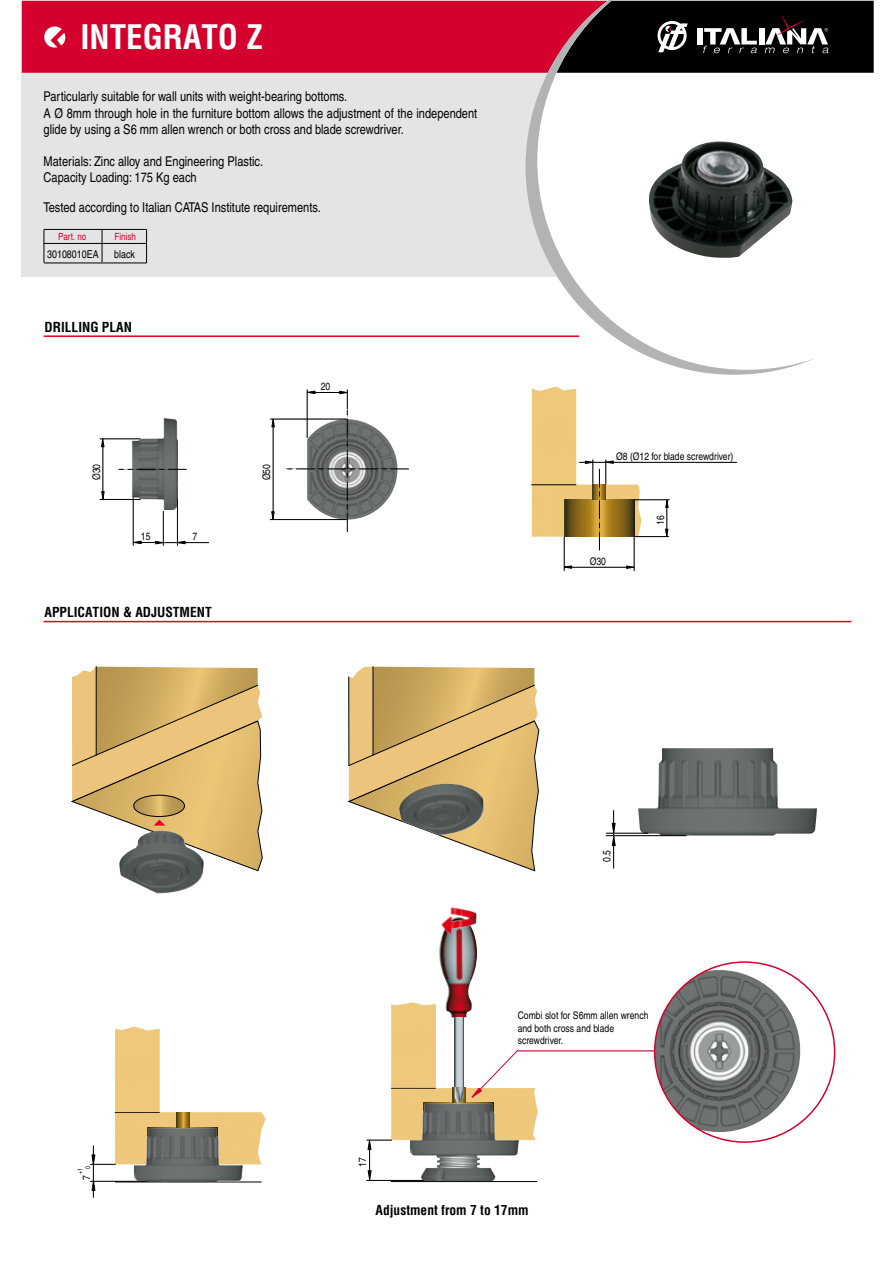
<style>
.page{position:relative;width:893px;height:1263px;background:#fff}
.page>*{position:absolute;margin:0;border:0;box-sizing:border-box;transform-origin:0 0}
.t1{font:700 condensed 33px "Helvetica";color:#fff}
.t2{font:condensed 13.5px/16.2px "Helvetica";color:#000}
.t3{font:700 condensed 13.5px "Helvetica";color:#000}
.t4{font:condensed 10.8px "Helvetica";color:#000}
.t5{font:condensed 10.5px/12.6px "Helvetica";color:#000}
.t6{font:condensed 9.9px "Helvetica";color:#d4002d}
.t7{font:condensed 6.6px/7.9px "Helvetica";color:#000}
</style>
<div class="page">
<hr style="left:44px;top:335px;width:535px;height:2px;background:#e2001a">
<hr style="left:44px;top:621px;width:807px;height:1px;background:#e2001a">
<hr style="left:115px;top:1181px;width:147px;height:1px;background:#000">
<hr style="left:391px;top:1181px;width:146px;height:1px;background:#000">
<img style="left:638px;top:748px;width:179px;height:87px">
<img style="left:120px;top:871px;width:83px;height:22px">
<svg style="left:72px;top:667px;width:191px;height:204px;background:#d3b67b"></svg>
<svg style="left:348px;top:667px;width:191px;height:204px"></svg>
<hr style="left:373px;top:667px;width:1px;height:88px;background:#000">
<img style="left:398px;top:784px;width:86px;height:51px">
<hr style="left:613px;top:810px;width:1px;height:58px;background:#000">
<hr style="left:606px;top:835px;width:80px;height:1px;background:#000">
<svg style="left:612px;top:823px;width:4px;height:23px"></svg>
<hr style="left:606px;top:833px;width:42px;height:1px;background:#000">
<img style="left:532px;top:485px;width:110px;height:52px">
<div style="left:532px;top:386px;width:44px;height:98px;background:#eec87b"></div>
<img style="left:133px;top:419px;width:45px;height:91px">
<hr style="left:531px;top:484px;width:45px;height:1px;background:#000">
<img style="left:564px;top:500px;width:70px;height:37px">
<hr style="left:133px;top:542px;width:30px;height:1px;background:#000">
<hr style="left:163px;top:511px;width:1px;height:34px;background:#000">
<svg style="left:155px;top:541px;width:9px;height:3px"></svg>
<svg style="left:134px;top:541px;width:8px;height:3px"></svg>
<hr style="left:133px;top:498px;width:1px;height:47px;background:#000">
<hr style="left:163px;top:542px;width:46px;height:1px;background:#000">
<hr style="left:177px;top:499px;width:1px;height:46px;background:#000">
<svg style="left:177px;top:541px;width:9px;height:3px"></svg>
<hr style="left:103px;top:446px;width:1px;height:53px;background:#000">
<hr style="left:100px;top:439px;width:40px;height:1px;background:#000">
<hr style="left:100px;top:499px;width:40px;height:1px;background:#000">
<svg style="left:101px;top:438px;width:4px;height:9px"></svg>
<svg style="left:101px;top:491px;width:4px;height:8px"></svg>
<svg style="left:119px;top:469px;width:67px;height:1px"></svg>
<hr style="left:273px;top:421px;width:1px;height:98px;background:#000">
<hr style="left:270px;top:519px;width:76px;height:1px;background:#000">
<svg style="left:271px;top:511px;width:4px;height:9px"></svg>
<hr style="left:270px;top:419px;width:76px;height:1px;background:#000">
<svg style="left:271px;top:419px;width:4px;height:8px"></svg>
<svg style="left:285px;top:390px;width:124px;height:141px"></svg>
<hr style="left:667px;top:500px;width:1px;height:36px;background:#000">
<hr style="left:635px;top:536px;width:34px;height:1px;background:#000">
<svg style="left:665px;top:529px;width:3px;height:8px"></svg>
<svg style="left:665px;top:500px;width:4px;height:8px"></svg>
<hr style="left:635px;top:499px;width:34px;height:1px;background:#000">
<hr style="left:564px;top:567px;width:64px;height:1px;background:#000">
<hr style="left:564px;top:537px;width:1px;height:34px;background:#000">
<svg style="left:564px;top:565px;width:8px;height:4px"></svg>
<hr style="left:634px;top:537px;width:1px;height:34px;background:#000">
<svg style="left:626px;top:565px;width:8px;height:4px"></svg>
<hr style="left:579px;top:462px;width:158px;height:1px;background:#000">
<svg style="left:585px;top:460px;width:29px;height:90px"></svg>
<img style="left:391px;top:1088px;width:147px;height:52px">
<img style="left:115px;top:1112px;width:151px;height:52px">
<hr style="left:115px;top:1112px;width:45px;height:1px;background:#000">
<img style="left:148px;top:1127px;width:70px;height:1px">
<img style="left:134px;top:1128px;width:109px;height:53px">
<img style="left:176px;top:1112px;width:13px;height:15px">
<img style="left:424px;top:1103px;width:70px;height:1px">
<img style="left:411px;top:1104px;width:108px;height:77px">
<hr style="left:391px;top:1088px;width:45px;height:1px;background:#000">
<hr style="left:93px;top:1146px;width:1px;height:51px;background:#000">
<hr style="left:90px;top:1181px;width:57px;height:1px;background:#000">
<svg style="left:91px;top:1181px;width:4px;height:10px"></svg>
<svg style="left:91px;top:1154px;width:24px;height:11px"></svg>
<hr style="left:367px;top:1180px;width:56px;height:1px;background:#000">
<svg style="left:367px;top:1140px;width:25px;height:40px"></svg>
<div style="left:115px;top:1026px;width:45px;height:86px;background:#eec87b"></div>
<div style="left:391px;top:1002px;width:42px;height:86px;background:#eec87b"></div>
<img style="left:433px;top:917px;width:50px;height:186px">
<img style="left:435px;top:907px;width:41px;height:27px">
<svg style="left:454px;top:1017px;width:9px;height:70px"></svg>
<hr style="left:517px;top:1050px;width:146px;height:1px;background:#d4002d">
<svg style="left:471px;top:1050px;width:47px;height:48px"></svg>
<img style="left:655px;top:970px;width:145px;height:162px">
<div style="left:22px;top:73px;width:850px;height:204px;background:#e3e4e4"></div>
<div style="left:816px;top:0;width:58px;height:277px;background:#fff"></div>
<svg style="left:22px;top:1px;width:852px;height:72px;background:#bf032b"></svg>
<svg style="left:526px;top:0;width:290px;height:375px"></svg>
<hr style="left:44px;top:229px;width:103px;height:1px;background:#000">
<hr style="left:44px;top:243px;width:103px;height:1px;background:#000">
<hr style="left:44px;top:263px;width:103px;height:1px;background:#000">
<hr style="left:102px;top:229px;width:1px;height:33px;background:#000">
<hr style="left:44px;top:230px;width:1px;height:33px;background:#000">
<hr style="left:146px;top:230px;width:1px;height:33px;background:#000">
<img style="left:649px;top:141px;width:143px;height:117px">
<h1 class="t1" style="left:80px;top:17px;width:184px">INTEGRATO Z</h1>
<p class="t2" style="left:44px;top:88px;width:435px">Particularly suitable for wall units with weight-bearing bottoms.<br>A Ø 8mm through hole in the furniture bottom allows the adjustment of the independent glide by using a S6 mm allen wrench or both cross and blade screwdriver.</p>
<p class="t2" style="left:44px;top:153px;width:221px">Materials: Zinc alloy and Engineering Plastic.<br>Capacity Loading: 175 Kg each</p>
<p class="t2" style="left:44px;top:199px;width:279px">Tested according to Italian CATAS Institute requirements.</p>
<p class="t6" style="left:58px;top:230px;width:30px">Part. no</p>
<p class="t6" style="left:114px;top:230px;width:23px">Finish</p>
<p class="t4" style="left:47px;top:248px;width:53px">30108010EA</p>
<p class="t4" style="left:114px;top:248px;width:22px">black</p>
<p class="t3" style="left:45px;top:318px;width:89px">DRILLING PLAN</p>
<p class="t5" style="left:90px;top:480px;width:18px;rotate:-90deg">Ø30</p>
<p class="t5" style="left:260px;top:480px;width:18px;rotate:-90deg">Ø50</p>
<p class="t5" style="left:141px;top:530px;width:11px">15</p>
<p class="t5" style="left:192px;top:530px;width:6px">7</p>
<p class="t3" style="left:45px;top:604px;width:169px">APPLICATION &amp; ADJUSTMENT</p>
<p class="t5" style="left:321px;top:380px;width:11px">20</p>
<p class="t5" style="left:616px;top:450px;width:119px">Ø8 (Ø12 for blade screwdriver)</p>
<p class="t5" style="left:590px;top:555px;width:18px">Ø30</p>
<p class="t5" style="left:654px;top:525px;width:11px;rotate:-90deg">16</p>
<p class="t7" style="left:76px;top:1169px;width:5px;text-indent:-5px;rotate:-90deg">+1<br>0</p>
<p class="t5" style="left:80px;top:1180px;width:6px;rotate:-90deg">7</p>
<p class="t5" style="left:600px;top:862px;width:13px;rotate:-90deg">0.5</p>
<p class="t5" style="left:518px;top:1009px;width:132px">Combi slot for S6mm allen wrench and both cross and blade screwdriver.</p>
<p class="t5" style="left:356px;top:1166px;width:11px;rotate:-90deg">17</p>
<p class="t3" style="left:376px;top:1201px;width:155px">Adjustment from 7 to 17mm</p>
</div>
